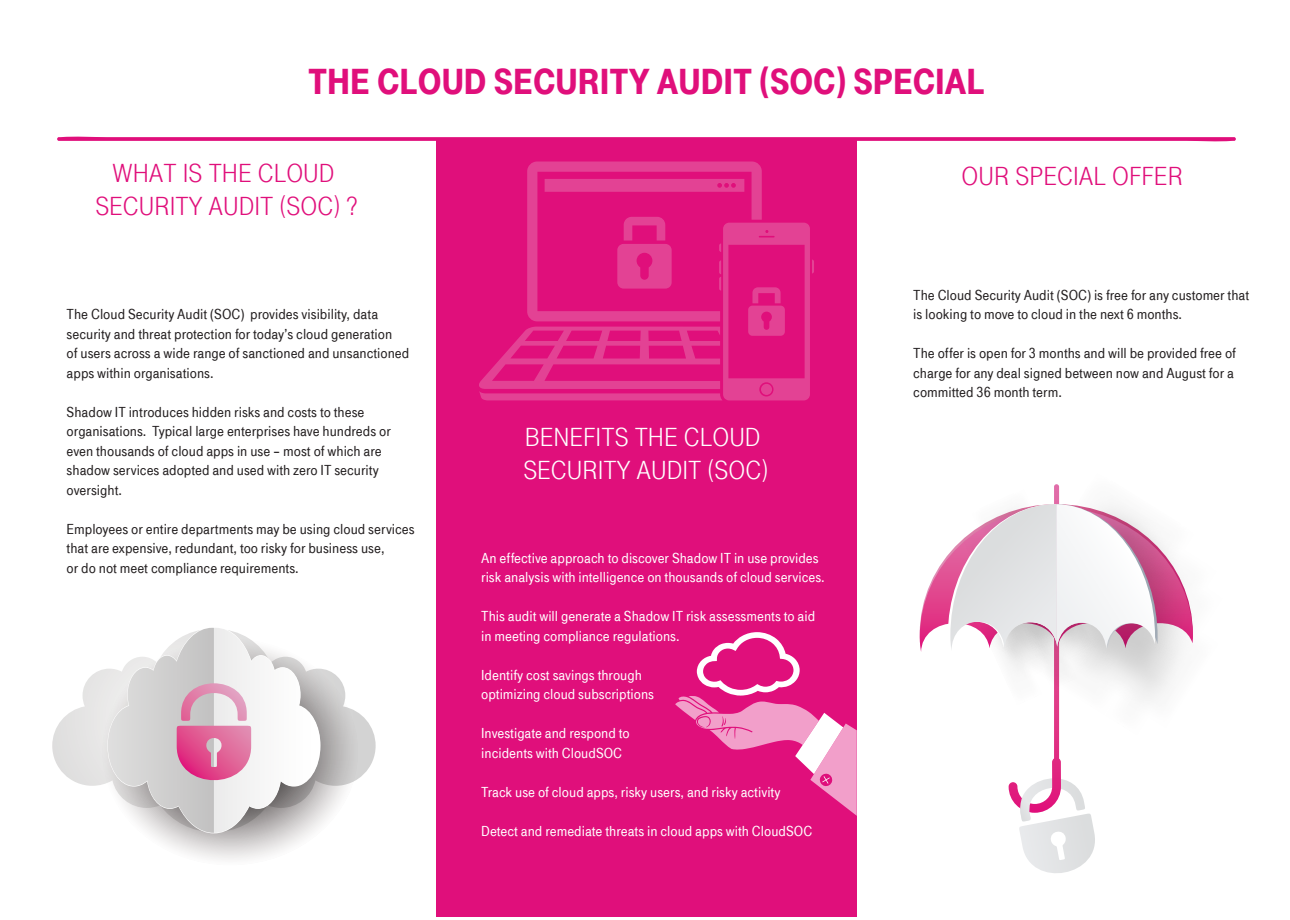
<style>
.page{position:relative;width:1290px;height:920px;background:#fff}
.page>*{position:absolute;margin:0;border:0;box-sizing:border-box;transform-origin:0 0}
.t1{font:900 37.5px "Tele Grotesk Headline";color:#e00f7b}
.t2{font:27px/32.4px "Tele Grotesk Headline";color:#e00f7b;text-align:center}
.t3{font:27px/32.4px "Tele Grotesk Headline";color:#fff}
.t4{font:15px/19.5px "Tele Grotesk Halb";color:#231f20}
.t5{font:15px/19.5px "Tele Grotesk Halb";color:#fff}
</style>
<div class="page">
<div style="left:436px;top:139px;width:421px;height:778px;background:#e00f7b"></div>
<svg style="left:479px;top:162px;width:335px;height:238px"></svg>
<svg style="left:675px;top:632px;width:182px;height:184px"></svg>
<svg style="left:57px;top:136px;width:1179px;height:6px"></svg>
<svg style="left:920px;top:484px;width:273px;height:389px"></svg>
<svg style="left:52px;top:668px;width:324px;height:118px"></svg>
<svg style="left:102px;top:639px;width:256px;height:226px"></svg>
<svg style="left:107px;top:627px;width:213px;height:206px"></svg>
<h1 class="t1" style="left:308px;top:61px;width:678px">THE CLOUD SECURITY AUDIT (SOC) SPECIAL</h1>
<h2 class="t2" style="left:95px;top:157px;width:264px">WHAT IS THE CLOUD<br>SECURITY AUDIT (SOC) ?</h2>
<p class="t4" style="left:67px;top:304px;width:344px">The Cloud Security Audit (SOC) provides visibility, data security and threat protection for today’s cloud generation<br>of users across a wide range of sanctioned and unsanctioned apps within organisations.</p>
<p class="t4" style="left:67px;top:402px;width:326px">Shadow IT introduces hidden risks and costs to these organisations. Typical large enterprises have hundreds or even thousands of cloud apps in use – most of which are shadow services adopted and used with zero IT security oversight.</p>
<p class="t4" style="left:67px;top:519px;width:350px">Employees or entire departments may be using cloud services that are expensive, redundant, too risky for business use,<br>or do not meet compliance requirements.</p>
<h2 class="t3" style="left:523px;top:421px;width:246px">BENEFITS THE CLOUD<br>SECURITY AUDIT (SOC)</h2>
<p class="t5" style="left:481px;top:548px;width:345px">An effective approach to discover Shadow IT in use provides risk analysis with intelligence on thousands of cloud services.</p>
<p class="t5" style="left:481px;top:607px;width:335px">This audit will generate a Shadow IT risk assessments to aid in meeting compliance regulations.</p>
<p class="t5" style="left:481px;top:665px;width:174px">Identify cost savings through optimizing cloud subscriptions</p>
<p class="t5" style="left:481px;top:724px;width:150px">Investigate and respond to incidents with CloudSOC</p>
<p class="t5" style="left:481px;top:782px;width:301px">Track use of cloud apps, risky users, and risky activity</p>
<p class="t5" style="left:481px;top:821px;width:332px">Detect and remediate threats in cloud apps with CloudSOC</p>
<h2 class="t2" style="left:962px;top:160px;width:223px">OUR SPECIAL OFFER</h2>
<p class="t4" style="left:913px;top:285px;width:337px">The Cloud Security Audit (SOC) is free for any customer that is looking to move to cloud in the next 6 months.</p>
<p class="t4" style="left:913px;top:343px;width:324px">The offer is open for 3 months and will be provided free of charge for any deal signed between now and August for a committed 36 month term.</p>
</div>
